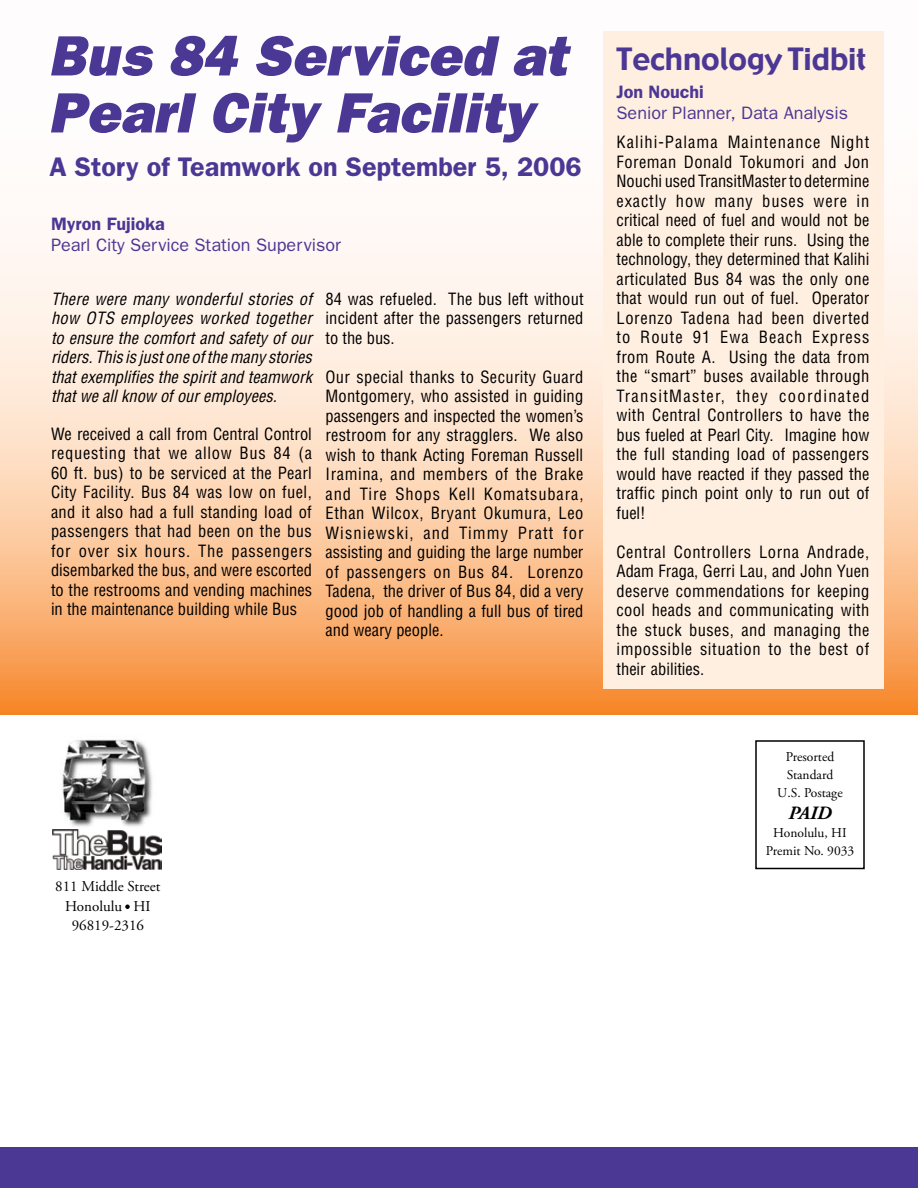
<style>
.page{position:relative;width:918px;height:1188px;background:#fff}
.page>*{position:absolute;margin:0;border:0;box-sizing:border-box;transform-origin:0 0}
.t1{font:italic 800 57px/57px "Franklin Gothic";color:#4b3794}
.t2{font:30px "Gadget";color:#4b3794}
.t3{font:600 27px "Franklin Gothic";color:#4b3794}
.t4{font:italic 700 18.75px "Adobe Garamond Pro";color:#000}
.t5{font:18px "Franklin Gothic";color:#4b3794}
.t6{font:600 18px "Franklin Gothic";color:#4b3794}
.t7{font:condensed 16.5px/19.5px "Helvetica";color:#000;text-align:justify}
.t8{font:italic condensed 16.5px/19.5px "Helvetica";color:#000;text-align:justify}
.t9{font:15px/19.5px "Adobe Garamond Pro";color:#000;text-align:center}
.t10{font:13.5px/18px "Adobe Garamond Pro";color:#000;text-align:center}
</style>
<div class="page">
<svg style="left:0;top:232px;width:918px;height:482px;background:#fccfab"></svg>
<img style="left:54px;top:739px;width:98px;height:91px">
<img style="left:52px;top:830px;width:109px;height:40px">
<svg style="left:125px;top:904px;width:5px;height:5px"></svg>
<div style="left:603px;top:31px;width:281px;height:657px;background:#ffefe0"></div>
<div style="left:0;top:1148px;width:918px;height:40px;background:#4b3794"></div>
<h1 class="t1" style="left:48px;top:26px;width:521px">Bus 84 Serviced at<br>Pearl City Facility</h1>
<h3 class="t3" style="left:50px;top:151px;width:534px">A Story of Teamwork on September 5, 2006</h3>
<p class="t6" style="left:51px;top:213px;width:116px">Myron Fujioka</p>
<p class="t5" style="left:51px;top:234px;width:291px">Pearl City Service Station Supervisor</p>
<p class="t8" style="left:51px;top:289px;width:263px">There were many wonderful stories of how OTS employees worked together to ensure the comfort and safety of our riders. This is just one of the many stories that exemplifies the spirit and teamwork that we all know of our employees.</p>
<p class="t7" style="left:51px;top:424px;width:263px">We received a call from Central Control requesting that we allow Bus 84 (a 60 ft. bus) to be serviced at the Pearl City Facility. Bus 84 was low on fuel, and it also had a full standing load of passengers that had been on the bus for over six hours. The passengers disembarked the bus, and were escorted to the restrooms and vending machines in the maintenance building while Bus</p>
<p class="t7" style="left:326px;top:289px;width:260px">84 was refueled. The bus left without incident after the passengers returned to the bus.</p>
<p class="t7" style="left:326px;top:367px;width:260px">Our special thanks to Security Guard Montgomery, who assisted in guiding passengers and inspected the women’s restroom for any stragglers. We also wish to thank Acting Foreman Russell Iramina, and members of the Brake and Tire Shops Kell Komatsubara, Ethan Wilcox, Bryant Okumura, Leo Wisniewski, and Timmy Pratt for assisting and guiding the large number of passengers on Bus 84. Lorenzo Tadena, the driver of Bus 84, did a very good job of handling a full bus of tired and weary people.</p>
<p class="t9" style="left:55px;top:877px;width:107px">811 Middle Street<br>Honolulu HI<br>96819-2316</p>
<h2 class="t2" style="left:616px;top:40px;width:251px">Technology Tidbit</h2>
<p class="t6" style="left:616px;top:81px;width:89px">Jon Nouchi</p>
<p class="t5" style="left:616px;top:103px;width:233px">Senior Planner, Data Analysis</p>
<p class="t7" style="left:616px;top:132px;width:255px">Kalihi-Palama Maintenance Night Foreman Donald Tokumori and Jon Nouchi used TransitMaster to determine exactly how many buses were in critical need of fuel and would not be able to complete their runs. Using the technology, they determined that Kalihi articulated Bus 84 was the only one that would run out of fuel. Operator Lorenzo Tadena had been diverted to Route 91 Ewa Beach Express from Route A. Using the data from the “smart” buses available through TransitMaster, they coordinated with Central Controllers to have the bus fueled at Pearl City. Imagine how the full standing load of passengers would have reacted if they passed the traffic pinch point only to run out of fuel!</p>
<p class="t7" style="left:616px;top:542px;width:254px">Central Controllers Lorna Andrade, Adam Fraga, Gerri Lau, and John Yuen deserve commendations for keeping cool heads and communicating with the stuck buses, and managing the impossible situation to the best of their abilities.</p>
<p class="t10" style="left:777px;top:748px;width:67px">Presorted<br>Standard<br>U.S. Postage</p>
<p class="t4" style="left:788px;top:802px;width:45px">PAID</p>
<p class="t10" style="left:766px;top:824px;width:90px">Honolulu, HI<br>Premit No. 9033</p>
</div>
